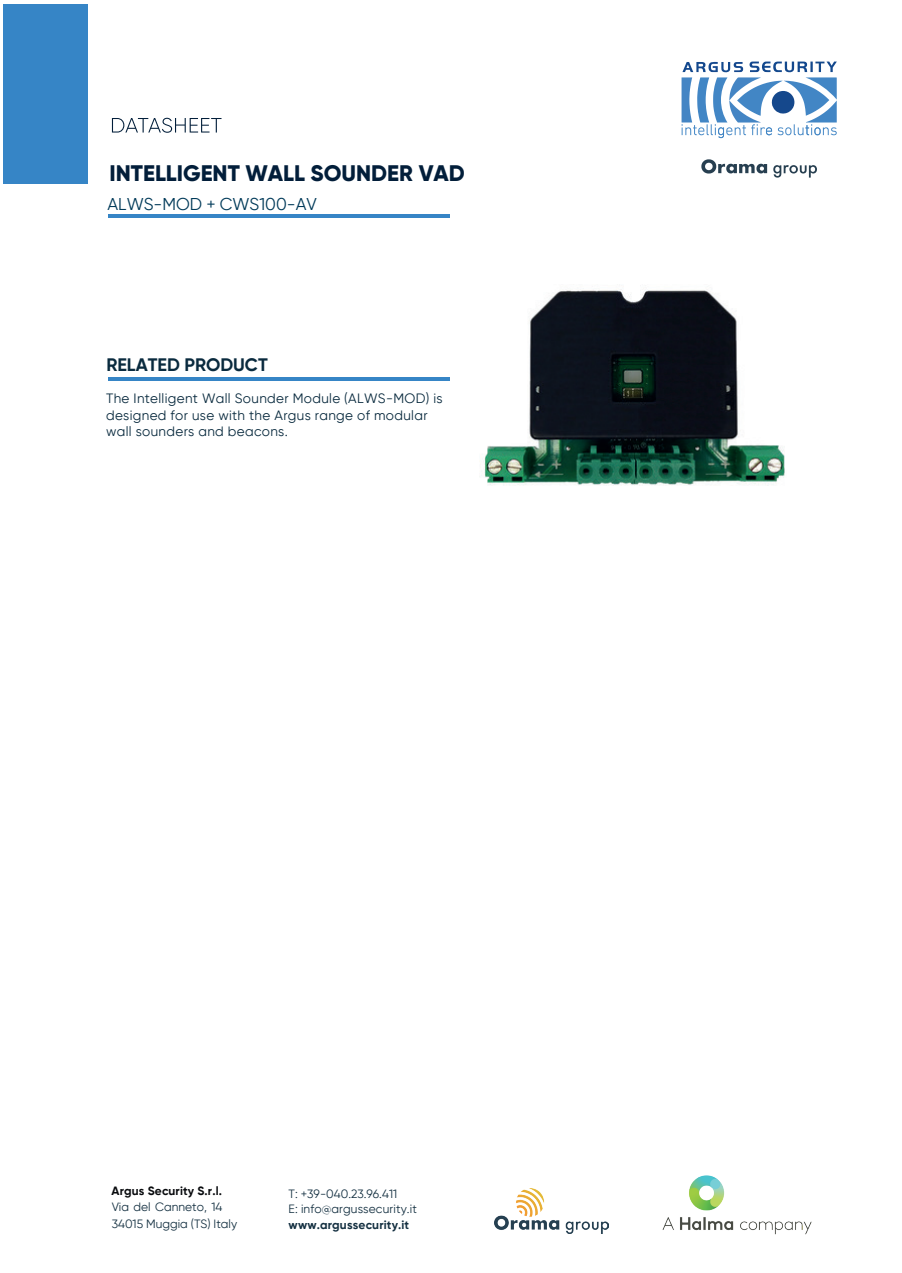
<style>
.page{position:relative;width:902px;height:1273px;background:#fff}
.page>*{position:absolute;margin:0;border:0;box-sizing:border-box;transform-origin:0 0}
.t1{font:800 22.5px "Gilroy";color:#021e3a}
.t2{font:700 18px "Gilroy";color:#092a3e}
.t3{font:17.1px "Gilroy";color:#013a59}
.t4{font:13.5px/16.2px "Gilroy";letter-spacing:.025em;color:#092a3e}
.t5{font:12px/16.5px "Gilroy";color:#143041}
.t6{font:700 12px "Gilroy";letter-spacing:.015em;color:#143041}
.t7{font:700 12px "Gilroy";letter-spacing:.01em;color:#080a0d}
</style>
<div class="page">
<div style="left:4px;top:4px;width:84px;height:180px;background:#3685c6"></div>
<hr style="left:108px;top:215px;width:341px;height:3px;background:#3685c6">
<svg style="left:112px;top:118px;width:109px;height:15px"></svg>
<img style="left:662px;top:1175px;width:150px;height:60px">
<img style="left:494px;top:1188px;width:114px;height:45px">
<svg style="left:701px;top:159px;width:65px;height:14px"></svg>
<svg style="left:773px;top:165px;width:43px;height:13px"></svg>
<svg style="left:681px;top:62px;width:155px;height:76px"></svg>
<img style="left:3px;top:113px;width:1px;height:71px">
<img style="left:480px;top:289px;width:305px;height:197px">
<hr style="left:108px;top:377px;width:341px;height:3px;background:#3685c6">
<h1 class="t1" style="left:109px;top:158px;width:356px">INTELLIGENT WALL SOUNDER VAD</h1>
<p class="t3" style="left:107px;top:193px;width:211px">ALWS-MOD + CWS100-AV</p>
<h2 class="t2" style="left:106px;top:354px;width:163px">RELATED PRODUCT</h2>
<p class="t4" style="left:106px;top:390px;width:338px">The Intelligent Wall Sounder Module (ALWS-MOD) is designed for use with the Argus range of modular wall sounders and beacons.</p>
<p class="t7" style="left:112px;top:1183px;width:112px">Argus Security S.r.l.</p>
<p class="t5" style="left:112px;top:1198px;width:127px">Via del Canneto, 14<br>34015 Muggia (TS) Italy</p>
<p class="t5" style="left:288px;top:1185px;width:130px;line-height:15.8px">T: +39-040.23.96.411<br>E: info@argussecurity.it</p>
<p class="t6" style="left:288px;top:1217px;width:122px">www.argussecurity.it</p>
</div>
